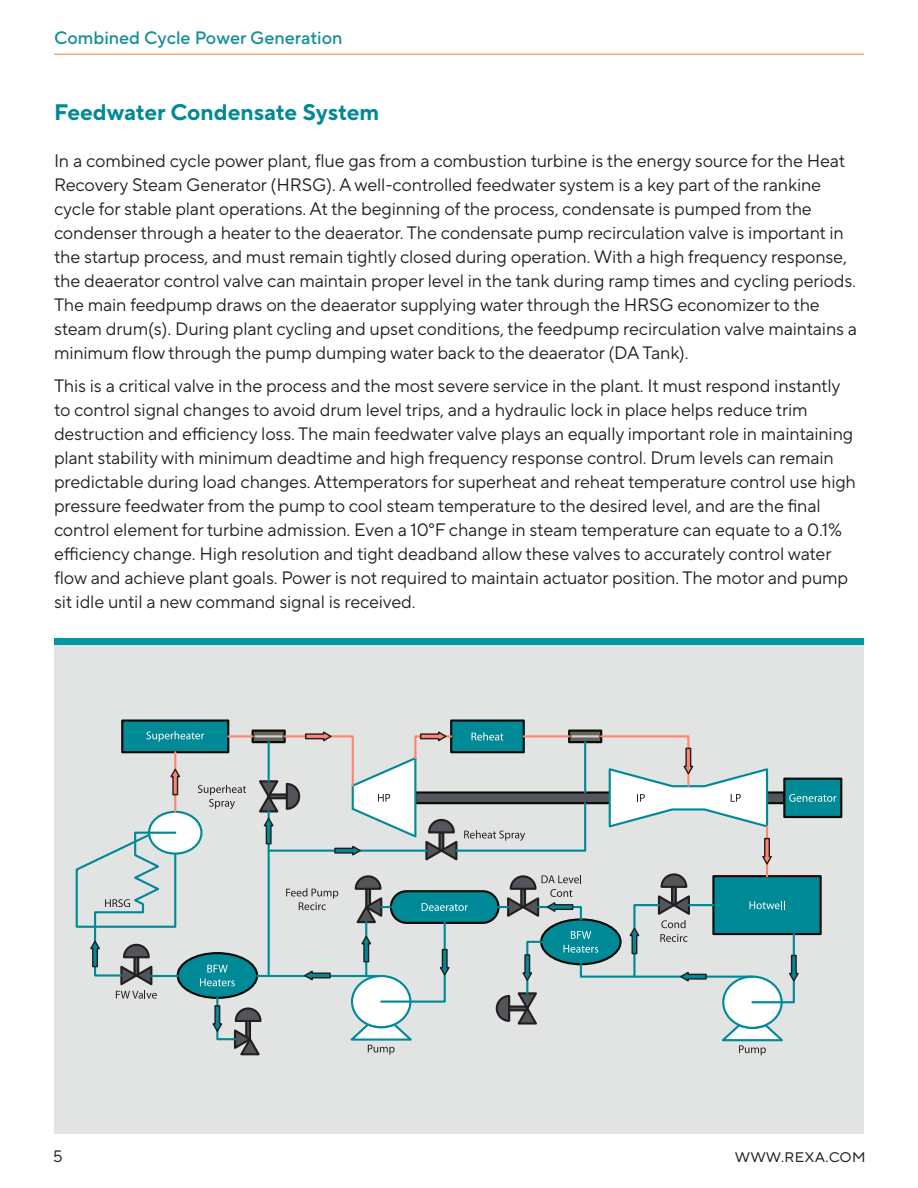
<style>
.page{position:relative;width:918px;height:1188px;background:#fff}
.page>*{position:absolute;margin:0;border:0;box-sizing:border-box;transform-origin:0 0}
.t1{font:700 22.5px "TT Norms Pro";color:#008996}
.t2{font:18px/24px "TT Norms Pro";letter-spacing:-.01em;color:#231f20}
.t3{font:500 18px "TT Norms Pro";color:#138f96}
.t4{font:16.5px "TT Norms Pro";color:#231f20}
</style>
<div class="page">
<div style="left:54px;top:644px;width:810px;height:490px;background:#e2e4e4"></div>
<div style="left:54px;top:638px;width:810px;height:6px;background:#0097a0"></div>
<div style="left:122px;top:721px;width:106px;height:31px;background:#008996"></div>
<div style="left:121px;top:720px;width:108px;height:33px;border:2px solid #080a06"></div>
<div style="left:415px;top:793px;width:369px;height:10px;background:#54555a"></div>
<div style="left:414px;top:791px;width:371px;height:13px;border:2px solid #080a06"></div>
<div style="left:451px;top:721px;width:73px;height:31px;background:#008996"></div>
<div style="left:450px;top:720px;width:75px;height:33px;border:2px solid #080a06"></div>
<div style="left:391px;top:891px;width:108px;height:32px;background:#008996;border-radius:16px"></div>
<div style="left:390px;top:890px;width:110px;height:34px;border:2px solid #080a06;border-radius:16px"></div>
<div style="left:784px;top:779px;width:57px;height:38px;background:#008996"></div>
<div style="left:783px;top:778px;width:59px;height:40px;border:2px solid #080a06"></div>
<div style="left:713px;top:876px;width:108px;height:58px;background:#008996"></div>
<div style="left:712px;top:875px;width:110px;height:60px;border:2px solid #080a06"></div>
<div style="left:178px;top:953px;width:79px;height:45px;background:#008996;border-radius:50%"></div>
<div style="left:177px;top:952px;width:81px;height:47px;border:2px solid #080a06;border-radius:50%"></div>
<div style="left:252px;top:730px;width:34px;height:13px;border:2px solid #080a06"></div>
<svg style="left:587px;top:733px;width:12px;height:7px"></svg>
<div style="left:568px;top:730px;width:34px;height:13px;border:2px solid #080a06"></div>
<hr style="left:572px;top:735px;width:26px;height:2px;background:#d3d1d3">
<div style="left:149px;top:812px;width:52px;height:42px;background:#fff;border-radius:50%"></div>
<div style="left:148px;top:811px;width:55px;height:44px;border:2px solid #008996;border-radius:50%"></div>
<hr style="left:257px;top:975px;width:123px;height:2px;background:#008996">
<hr style="left:151px;top:975px;width:27px;height:2px;background:#008996">
<hr style="left:228px;top:735px;width:25px;height:2px;background:#ff8572">
<hr style="left:174px;top:752px;width:2px;height:60px;background:#ff8572">
<hr style="left:268px;top:811px;width:2px;height:164px;background:#008996">
<hr style="left:766px;top:826px;width:2px;height:50px;background:#ff8572">
<svg style="left:170px;top:767px;width:11px;height:29px"></svg>
<svg style="left:762px;top:837px;width:10px;height:29px"></svg>
<svg style="left:211px;top:996px;width:51px;height:59px"></svg>
<svg style="left:303px;top:970px;width:29px;height:11px"></svg>
<svg style="left:789px;top:794px;width:47px;height:8px"></svg>
<svg style="left:146px;top:731px;width:58px;height:11px"></svg>
<svg style="left:76px;top:831px;width:101px;height:168px"></svg>
<svg style="left:198px;top:785px;width:48px;height:24px"></svg>
<svg style="left:286px;top:888px;width:52px;height:22px"></svg>
<svg style="left:349px;top:875px;width:119px;height:180px"></svg>
<svg style="left:200px;top:965px;width:35px;height:21px"></svg>
<svg style="left:599px;top:734px;width:171px;height:95px"></svg>
<svg style="left:495px;top:872px;width:306px;height:183px"></svg>
<svg style="left:256px;top:730px;width:331px;height:133px"></svg>
<hr style="left:54px;top:54px;width:810px;height:1px;background:#f58a43">
<p class="t3" style="left:54px;top:24px;width:290px">Combined Cycle Power Generation</p>
<p class="t1" style="left:54px;top:96px;width:327px">Feedwater Condensate System</p>
<p class="t2" style="left:54px;top:148px;width:805px">In a combined cycle power plant, flue gas from a combustion turbine is the energy source for the Heat Recovery Steam Generator (HRSG). A well-controlled feedwater system is a key part of the rankine cycle for stable plant operations. At the beginning of the process, condensate is pumped from the condenser through a heater to the deaerator. The condensate pump recirculation valve is important in the startup process, and must remain tightly closed during operation. With a high frequency response, the deaerator control valve can maintain proper level in the tank during ramp times and cycling periods.<br>The main feedpump draws on the deaerator supplying water through the HRSG economizer to the steam drum(s). During plant cycling and upset conditions, the feedpump recirculation valve maintains a minimum flow through the pump dumping water back to the deaerator (DA Tank).</p>
<p class="t2" style="left:54px;top:373px;width:804px">This is a critical valve in the process and the most severe service in the plant. It must respond instantly to control signal changes to avoid drum level trips, and a hydraulic lock in place helps reduce trim destruction and efficiency loss. The main feedwater valve plays an equally important role in maintaining plant stability with minimum deadtime and high frequency response control. Drum levels can remain predictable during load changes. Attemperators for superheat and reheat temperature control use high pressure feedwater from the pump to cool steam temperature to the desired level, and are the final control element for turbine admission. Even a 10°F change in steam temperature can equate to a 0.1% efficiency change. High resolution and tight deadband allow these valves to accurately control water flow and achieve plant goals. Power is not required to maintain actuator position. The motor and pump sit idle until a new command signal is received.</p>
<p class="t4" style="left:53px;top:1144px;width:11px">5</p>
<p class="t4" style="left:735px;top:1145px;width:132px">www.rexa.com</p>
</div>
